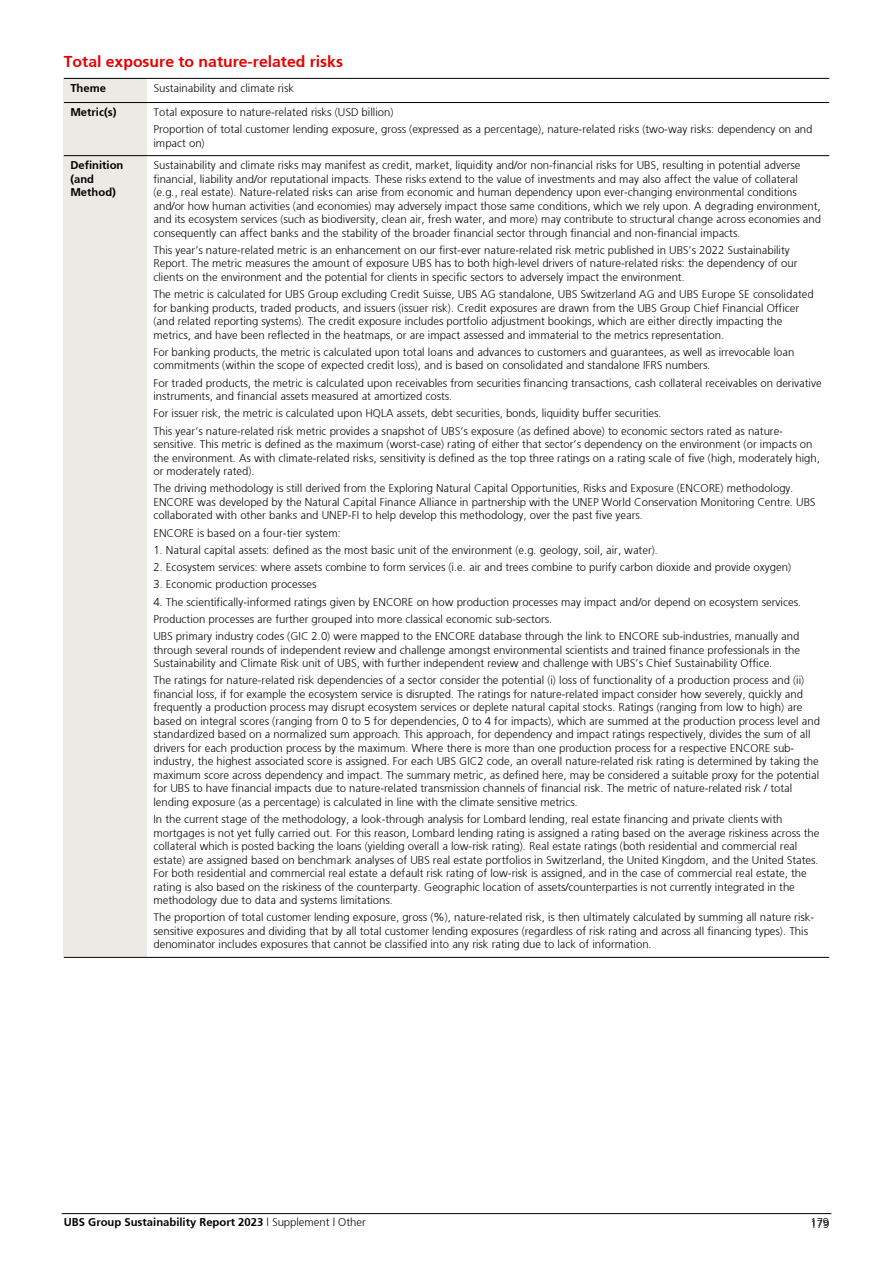
<style>
.page{position:relative;width:893px;height:1263px;background:#fff}
.page>*{position:absolute;margin:0;border:0;box-sizing:border-box;transform-origin:0 0}
.t1{font:300 15.75px "Frutiger 45";color:#e60000}
.t2{font:300 11.25px/13.5px "Frutiger 45";color:#000}
.t3{font:300 11.25px/13.5px "Frutiger 45";color:#000}
.t4{font:300 11.25px "Frutiger LT Com";color:#000}
.s1{font-style:inherit}
</style>
<div class="page">
<hr style="left:62px;top:1213px;width:769px;height:1px;background:#000">
<div style="left:64px;top:79px;width:83px;height:23px;background:#ebeae5"></div>
<div style="left:64px;top:103px;width:83px;height:52px;background:#ebeae5"></div>
<div style="left:64px;top:156px;width:83px;height:801px;background:#ebeae5"></div>
<hr style="left:64px;top:78px;width:765px;height:1px;background:#000">
<hr style="left:64px;top:102px;width:765px;height:1px;background:#000">
<hr style="left:64px;top:155px;width:765px;height:1px;background:#000">
<hr style="left:64px;top:957px;width:765px;height:1px;background:#000">
<h1 class="t1" style="left:64px;top:52px;width:281px">Total exposure to nature-related risks</h1>
<p class="t3" style="left:70px;top:81px;width:37px">Theme</p>
<p class="t2" style="left:153px;top:81px;width:142px">Sustainability and climate risk</p>
<p class="t3" style="left:70px;top:105px;width:48px">Metric(s)</p>
<p class="t2" style="left:153px;top:103px;width:660px;line-height:17.2px">Total exposure to nature-related risks (USD billion)<br>Proportion of total customer lending exposure, gross (expressed as a percentage), nature-related risks (two-way risks: dependency on and</p>
<p class="t2" style="left:153px;top:136px;width:53px">impact on)</p>
<p class="t3" style="left:70px;top:158px;width:55px">Definition (and<br>Method)</p>
<p class="t2" style="left:153px;top:158px;width:669px">Sustainability and climate risks may manifest as credit, market, liquidity and/or non-financial risks for UBS, resulting in potential adverse financial, liability and/or reputational impacts. These risks extend to the value of investments and may also affect the value of collateral (e.g., real estate). Nature-related risks can arise from economic and human dependency upon ever-changing environmental conditions and/or how human activities (and economies) may adversely impact those same conditions, which we rely upon. A degrading environment, and its ecosystem services (such as biodiversity, clean air, fresh water, and more) may contribute to structural change across economies and consequently can affect banks and the stability of the broader financial sector through financial and non-financial impacts.</p>
<p class="t2" style="left:153px;top:243px;width:645px">This year’s nature-related metric is an enhancement on our first-ever nature-related risk metric published in UBS’s 2022 Sustainability<br>Report. The metric measures the amount of exposure UBS has to both high-level drivers of nature-related risks: the dependency of our clients on the environment and the potential for clients in specific sectors to adversely impact the environment.</p>
<p class="t2" style="left:153px;top:287px;width:662px">The metric is calculated for UBS Group excluding Credit Suisse, UBS AG standalone, UBS Switzerland AG and UBS Europe SE consolidated for banking products, traded products, and issuers (issuer risk). Credit exposures are drawn from the UBS Group Chief Financial Officer (and related reporting systems). The credit exposure includes portfolio adjustment bookings, which are either directly impacting the metrics, and have been reflected in the heatmaps, or are impact assessed and immaterial to the metrics representation.</p>
<p class="t2" style="left:153px;top:345px;width:642px">For banking products, the metric is calculated upon total loans and advances to customers and guarantees, as well as irrevocable loan commitments (within the scope of expected credit loss), and is based on consolidated and standalone IFRS numbers.</p>
<p class="t2" style="left:153px;top:376px;width:670px">For traded products, the metric is calculated upon receivables from securities financing transactions, cash collateral receivables on derivative instruments, and financial assets measured at amortized costs.</p>
<p class="t2" style="left:153px;top:405px;width:631px;line-height:17.2px">For issuer risk, the metric is calculated upon HQLA assets, debt securities, bonds, liquidity buffer securities.<br>This year’s nature-related risk metric provides a snapshot of UBS’s exposure (as defined above) to economic sectors rated as nature-</p>
<p class="t2" style="left:153px;top:437px;width:668px">sensitive. This metric is defined as the maximum (worst-case) rating of either that sector’s dependency on the environment (or impacts on the environment. As with climate-related risks, sensitivity is defined as the top three ratings on a rating scale of five (high, moderately high, or moderately rated).</p>
<p class="t2" style="left:153px;top:482px;width:664px">The driving methodology is still derived from the Exploring Natural Capital Opportunities, Risks and Exposure (ENCORE) methodology.<br>ENCORE was developed by the Natural Capital Finance Alliance in partnership with the UNEP World Conservation Monitoring Centre. UBS collaborated with other banks and UNEP-FI to help develop this methodology, over the past five years.</p>
<p class="t2" style="left:153px;top:526px;width:189px">ENCORE is based on a four-tier system:</p>
<p class="t2" style="left:153px;top:543px;width:506px">1. Natural capital assets: defined as the most basic unit of the environment (e.g. geology, soil, air, water).</p>
<p class="t2" style="left:153px;top:560px;width:639px">2. Ecosystem services: where assets combine to form services (i.e. air and trees combine to purify carbon dioxide and provide oxygen)</p>
<p class="t2" style="left:153px;top:577px;width:165px">3. Economic production processes</p>
<p class="t2" style="left:153px;top:593px;width:649px;line-height:17.2px">4. The scientifically-informed ratings given by ENCORE on how production processes may impact and/or depend on ecosystem services.<br>Production processes are further grouped into more classical economic sub-sectors.<br>UBS primary industry codes (GIC 2.0) were mapped to the ENCORE database through the link to ENCORE sub-industries, manually and</p>
<p class="t2" style="left:153px;top:643px;width:648px">through several rounds of independent review and challenge amongst environmental scientists and trained finance professionals in the<br>Sustainability and Climate Risk unit of UBS, with further independent review and challenge with UBS’s Chief Sustainability Office.</p>
<p class="t2" style="left:153px;top:673px;width:668px">The ratings for nature-related risk dependencies of a sector consider the potential (i) loss of functionality of a production process and (ii) financial loss, if for example the ecosystem service is disrupted. The ratings for nature-related impact consider how severely, quickly and frequently a production process may disrupt ecosystem services or deplete natural capital stocks. Ratings (ranging from low to high) are based on integral scores (ranging from 0 to 5 for dependencies, 0 to 4 for impacts), which are summed at the production process level and standardized based on a normalized sum approach. This approach, for dependency and impact ratings respectively, divides the sum of all drivers for each production process by the maximum. Where there is more than one production process for a respective ENCORE sub&shy;industry, the highest associated score is assigned. For each UBS GIC2 code, an overall nature-related risk rating is determined by taking the maximum score across dependency and impact. The summary metric, as defined here, may be considered a suitable proxy for the potential for UBS to have financial impacts due to nature-related transmission channels of financial risk. The metric of nature-related risk / total lending exposure (as a percentage) is calculated in line with the climate sensitive metrics.</p>
<p class="t2" style="left:153px;top:812px;width:667px">In the current stage of the methodology, a look-through analysis for Lombard lending, real estate financing and private clients with mortgages is not yet fully carried out. For this reason, Lombard lending rating is assigned a rating based on the average riskiness across the collateral which is posted backing the loans (yielding overall a low-risk rating). Real estate ratings (both residential and commercial real estate) are assigned based on benchmark analyses of UBS real estate portfolios in Switzerland, the United Kingdom, and the United States.<br>For both residential and commercial real estate a default risk rating of low-risk is assigned, and in the case of commercial real estate, the rating is also based on the riskiness of the counterparty. Geographic location of assets/counterparties is not currently integrated in the methodology due to data and systems limitations.</p>
<p class="t2" style="left:153px;top:910px;width:662px">The proportion of total customer lending exposure, gross (%), nature-related risk, is then ultimately calculated by summing all nature risk&shy;sensitive exposures and dividing that by all total customer lending exposures (regardless of risk rating and across all financing types). This denominator includes exposures that cannot be classified into any risk rating due to lack of information.</p>
<p class="t3" style="left:64px;top:1215px;width:303px">UBS Group Sustainability Report 2023 <span class="s1">| Supplement | Other</span></p>
<p class="t4" style="left:810px;top:1217px;width:20px">179</p>
</div>
